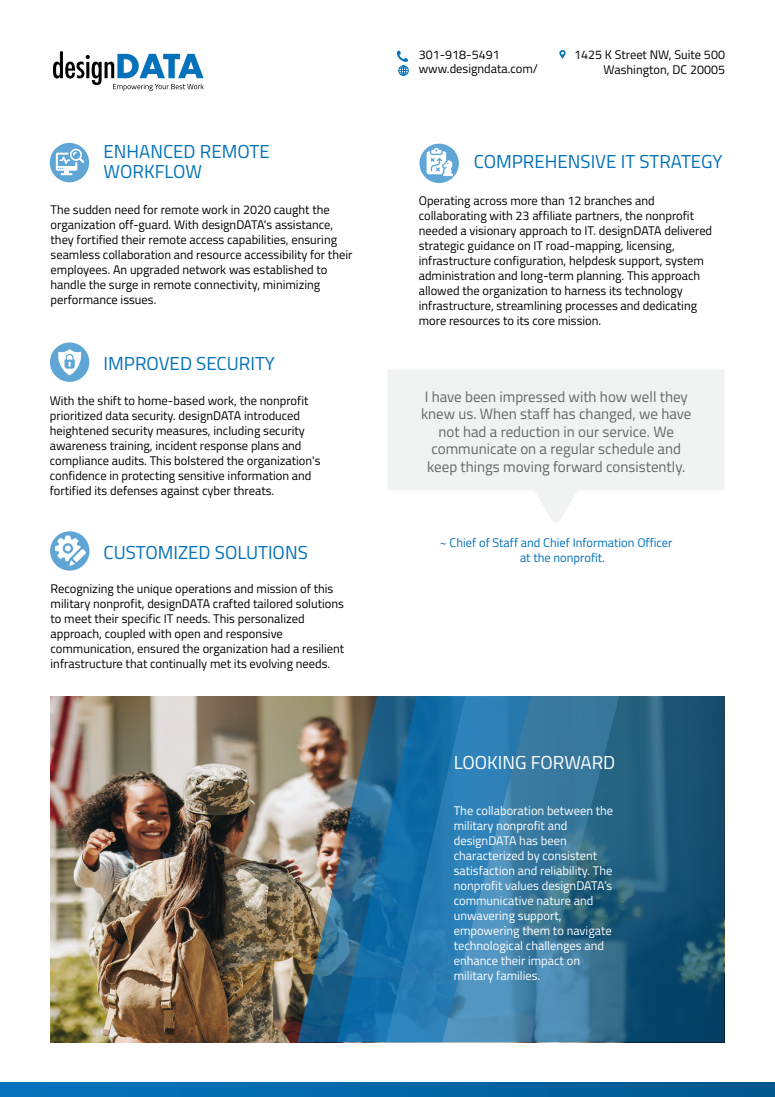
<style>
.page{position:relative;width:775px;height:1097px;background:#fff}
.page>*{position:absolute;margin:0;border:0;box-sizing:border-box;transform-origin:0 0}
.t1{font:18.75px/20px "Titillium Web";color:#0372ba}
.t2{font:18.75px "Titillium Web";color:#fff}
.t3{font:15px/17.5px "Titillium Web";color:#666767;text-align:center}
.t4{font:12.5px/15px "Titillium Web";color:#000}
.t5{font:12.5px/15px "Titillium Web";color:#fff}
.t6{font:12.5px/15px "Titillium Web";color:#0372ba}
</style>
<div class="page">
<img style="left:51px;top:696px;width:247px;height:346px">
<svg style="left:53px;top:51px;width:151px;height:40px"></svg>
<div style="left:399px;top:66px;width:10px;height:10px;border:1px solid #0372ba;border-radius:50%"></div>
<div style="left:401px;top:66px;width:5px;height:10px;border:1px solid #0372ba;border-radius:50%"></div>
<svg style="left:397px;top:50px;width:11px;height:25px"></svg>
<svg style="left:559px;top:50px;width:7px;height:9px"></svg>
<svg style="left:0;top:1082px;width:775px;height:14px;background:#0266a6"></svg>
<img style="left:298px;top:696px;width:39px;height:346px">
<svg style="left:337px;top:696px;width:387px;height:346px;background:#205a7b"></svg>
<svg style="left:386px;top:696px;width:233px;height:346px;background:#3079a6"></svg>
<svg style="left:388px;top:370px;width:336px;height:152px;fill:#f1f2f2"></svg>
<div style="left:50px;top:531px;width:39px;height:39px;background:#5fa6d7;border-radius:50%"></div>
<svg style="left:55px;top:535px;width:31px;height:31px"></svg>
<svg style="left:419px;top:144px;width:40px;height:39px"></svg>
<svg style="left:427px;top:148px;width:26px;height:28px"></svg>
<div style="left:50px;top:143px;width:39px;height:39px;background:#5fa6d7;border-radius:50%"></div>
<svg style="left:56px;top:149px;width:28px;height:26px"></svg>
<div style="left:50px;top:342px;width:39px;height:40px;background:#5fa6d7;border-radius:50%"></div>
<svg style="left:58px;top:349px;width:23px;height:26px"></svg>
<h1 class="t1" style="left:104px;top:140px;width:168px">ENHANCED REMOTE<br>WORKFLOW</h1>
<p class="t4" style="left:51px;top:202px;width:303px">The sudden need for remote work in 2020 caught the organization off-guard. With designDATA's assistance, they fortified their remote access capabilities, ensuring seamless collaboration and resource accessibility for their employees. An upgraded network was established to handle the surge in remote connectivity, minimizing performance issues.</p>
<h1 class="t1" style="left:104px;top:353px;width:173px">IMPROVED SECURITY</h1>
<p class="t4" style="left:50px;top:392px;width:272px">With the shift to home-based work, the nonprofit prioritized data security. designDATA introduced heightened security measures, including security awareness training, incident response plans and compliance audits. This bolstered the organization's confidence in protecting sensitive information and fortified its defenses against cyber threats.</p>
<h1 class="t1" style="left:104px;top:541px;width:206px">CUSTOMIZED SOLUTIONS</h1>
<p class="t4" style="left:51px;top:580px;width:295px">Recognizing the unique operations and mission of this military nonprofit, designDATA crafted tailored solutions to meet their specific IT needs. This personalized approach, coupled with open and responsive communication, ensured the organization had a resilient infrastructure that continually met its evolving needs.</p>
<p class="t4" style="left:419px;top:47px;width:121px;line-height:14.4px">301-918-5491 www.designdata.com/</p>
<p class="t4" style="left:574px;top:46px;width:152px;text-align:right">1425 K Street NW, Suite 500<br>Washington, DC 20005</p>
<h1 class="t1" style="left:474px;top:151px;width:250px">COMPREHENSIVE IT STRATEGY</h1>
<p class="t4" style="left:419px;top:192px;width:295px">Operating across more than 12 branches and collaborating with 23 affiliate partners, the nonprofit needed a visionary approach to IT. designDATA delivered strategic guidance on IT road-mapping, licensing, infrastructure configuration, helpdesk support, system administration and long-term planning. This approach allowed the organization to harness its technology infrastructure, streamlining processes and dedicating more resources to its core mission.</p>
<p class="t3" style="left:421px;top:387px;width:272px">I have been impressed with how well they knew us. When staff has changed, we have not had a reduction in our service. We communicate on a regular schedule and keep things moving forward consistently.</p>
<p class="t6" style="left:520px;top:534px;width:154px;text-indent:-80px">~ Chief of Staff and Chief Information Officer at the nonprofit.</p>
<h1 class="t2" style="left:454px;top:748px;width:163px">LOOKING FORWARD</h1>
<p class="t5" style="left:454px;top:802px;width:161px">The collaboration between the military nonprofit and designDATA has been characterized by consistent satisfaction and reliability. The nonprofit values designDATA’s communicative nature and unwavering support, empowering them to navigate technological challenges and enhance their impact on military families.</p>
</div>
